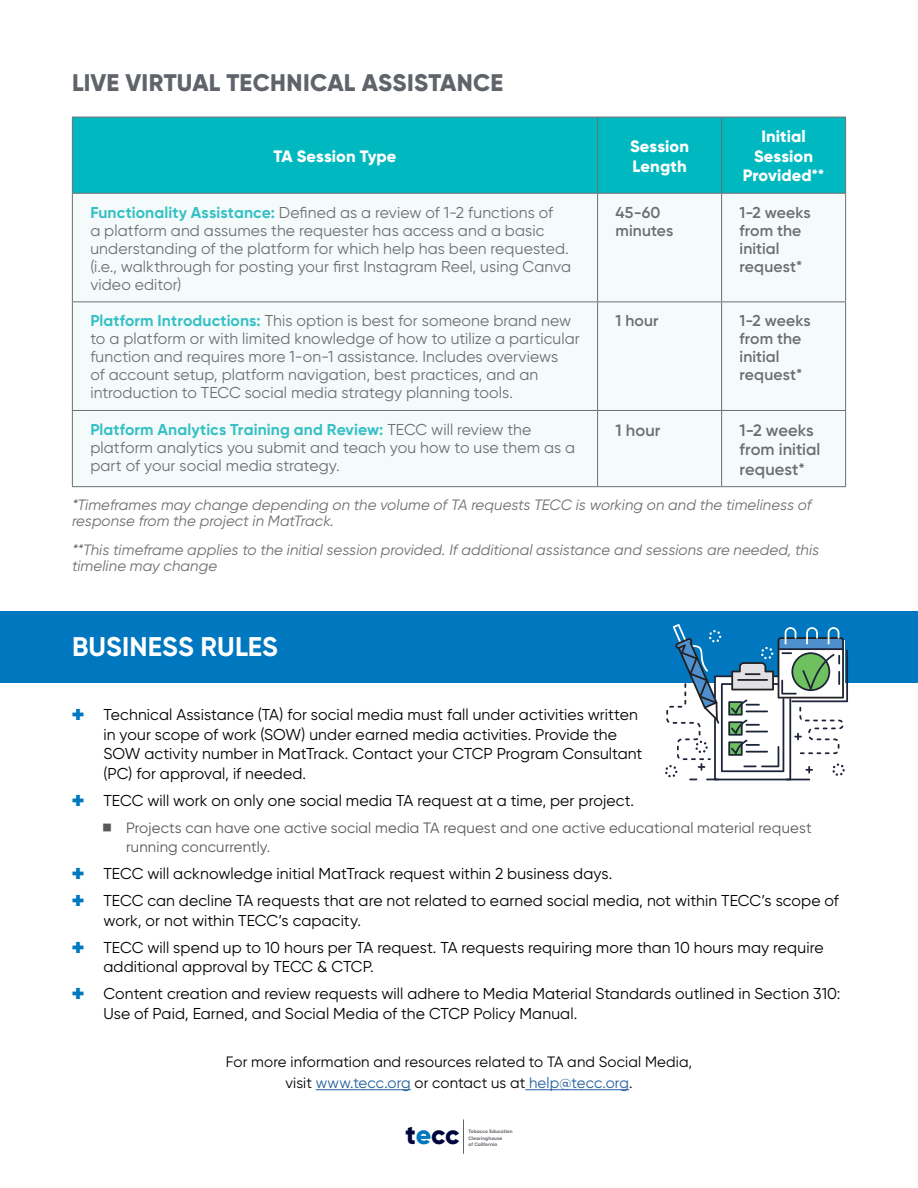
<style>
.page{position:relative;width:918px;height:1188px;background:#fff}
.page>*{position:absolute;margin:0;border:0;box-sizing:border-box;transform-origin:0 0}
.t1{font:700 27px "Gilroy";letter-spacing:.005em;color:#fff}
.t2{font:800 26.85px "Gilroy";color:#00053e}
.t3{font:800 24px "Gilroy";letter-spacing:.01em;color:#5f636a}
.Table_header{font:800 16.5px/19.5px "Gilroy";letter-spacing:.005em;color:#fff}
.Table_text{font:600 16.5px/19.5px "Gilroy";letter-spacing:.005em;color:#6d6e71}
.t4{font:15.75px/19.5px "Gilroy";letter-spacing:.005em;color:#000}
.Table_2-__Gray{font:15.75px/18px "Gilroy";letter-spacing:.005em;color:#6d6e71}
.Table_text-2{font:600 15.75px/18px "Gilroy";letter-spacing:.005em;color:#6d6e71}
.P_1st{font:italic 15px/16.5px "Gilroy";letter-spacing:.005em;color:#6d6e71}
.t5{font:15px/19.5px "Gilroy";letter-spacing:.01em;color:#58595b}
.L1_Numbered{font:15px/21px "Gilroy";letter-spacing:.005em;color:#000;text-align:center}
.t6{font:700 4.95px/6.3px "Gilroy";letter-spacing:.01em;color:#5f636a}
.s1{font-weight:700;color:#36c0c6}
.s2{color:#0077be}
.s3{color:#215e9e}
</style>
<div class="page">
<div style="left:0;top:611px;width:918px;height:72px;background:#0077be"></div>
<hr style="left:463px;top:1119px;width:1px;height:35px;background:#5f636a">
<svg style="left:665px;top:624px;width:183px;height:156px"></svg>
<hr style="left:316px;top:1089px;width:95px;height:1px;background:#215e9e">
<hr style="left:525px;top:1089px;width:104px;height:1px;background:#215e9e">
<div style="left:73px;top:118px;width:772px;height:75px;background:#00b9c0"></div>
<div style="left:73px;top:194px;width:772px;height:292px;background:#f5fbfa"></div>
<hr style="left:72px;top:117px;width:526px;height:1px;background:#6d6e71">
<hr style="left:72px;top:117px;width:1px;height:76px;background:#6d6e71">
<hr style="left:598px;top:117px;width:124px;height:1px;background:#6d6e71">
<hr style="left:597px;top:117px;width:1px;height:76px;background:#6d6e71">
<hr style="left:722px;top:117px;width:124px;height:1px;background:#6d6e71">
<hr style="left:721px;top:117px;width:1px;height:76px;background:#6d6e71">
<hr style="left:845px;top:117px;width:1px;height:76px;background:#6d6e71">
<hr style="left:72px;top:193px;width:526px;height:1px;background:#6d6e71">
<hr style="left:72px;top:194px;width:1px;height:107px;background:#6d6e71">
<hr style="left:598px;top:193px;width:124px;height:1px;background:#6d6e71">
<hr style="left:597px;top:194px;width:1px;height:107px;background:#6d6e71">
<hr style="left:722px;top:193px;width:124px;height:1px;background:#6d6e71">
<hr style="left:721px;top:194px;width:1px;height:107px;background:#6d6e71">
<hr style="left:845px;top:194px;width:1px;height:107px;background:#6d6e71">
<hr style="left:72px;top:301px;width:526px;height:1px;background:#6d6e71">
<hr style="left:72px;top:302px;width:1px;height:108px;background:#6d6e71">
<hr style="left:598px;top:301px;width:124px;height:1px;background:#6d6e71">
<hr style="left:597px;top:302px;width:1px;height:108px;background:#6d6e71">
<hr style="left:722px;top:301px;width:124px;height:1px;background:#6d6e71">
<hr style="left:721px;top:302px;width:1px;height:108px;background:#6d6e71">
<hr style="left:845px;top:302px;width:1px;height:108px;background:#6d6e71">
<hr style="left:72px;top:410px;width:526px;height:1px;background:#6d6e71">
<hr style="left:72px;top:411px;width:1px;height:75px;background:#6d6e71">
<hr style="left:598px;top:410px;width:124px;height:1px;background:#6d6e71">
<hr style="left:597px;top:411px;width:1px;height:75px;background:#6d6e71">
<hr style="left:722px;top:410px;width:124px;height:1px;background:#6d6e71">
<hr style="left:721px;top:411px;width:1px;height:75px;background:#6d6e71">
<hr style="left:845px;top:411px;width:1px;height:75px;background:#6d6e71">
<hr style="left:72px;top:486px;width:526px;height:1px;background:#6d6e71">
<hr style="left:598px;top:486px;width:124px;height:1px;background:#6d6e71">
<hr style="left:722px;top:486px;width:124px;height:1px;background:#6d6e71">
<h1 class="t3" style="left:72px;top:68px;width:433px">LIVE VIRTUAL TECHNICAL ASSISTANCE</h1>
<p class="Table_header" style="left:273px;top:146px;width:125px">TA Session Type</p>
<p class="Table_header" style="left:630px;top:136px;width:60px">Session<br>Length</p>
<p class="Table_header" style="left:743px;top:127px;width:83px;text-align:center">Initial<br>Session<br>Provided**</p>
<p class="Table_2-__Gray" style="left:90px;top:203px;width:482px"><span class="s1">Functionality Assistance:</span> Defined as a review of 1-2 functions of<br>a platform and assumes the requester has access and a basic understanding of the platform for which help has been requested. (i.e., walkthrough for posting your first Instagram Reel, using Canva video editor)</p>
<p class="Table_text-2" style="left:616px;top:203px;width:59px">45-60 minutes</p>
<p class="Table_text-2" style="left:740px;top:203px;width:73px">1-2 weeks from the initial request*</p>
<p class="Table_2-__Gray" style="left:90px;top:312px;width:491px"><span class="s1">Platform Introductions:</span> This option is best for someone brand new to a platform or with limited knowledge of how to utilize a particular function and requires more 1-on-1 assistance. Includes overviews<br>of account setup, platform navigation, best practices, and an introduction to TECC social media strategy planning tools.</p>
<p class="Table_text-2" style="left:616px;top:312px;width:44px">1 hour</p>
<p class="Table_text-2" style="left:740px;top:312px;width:73px">1-2 weeks from the initial request*</p>
<p class="Table_2-__Gray" style="left:90px;top:420px;width:486px"><span class="s1">Platform Analytics Training and Review:</span> TECC will review the platform analytics you submit and teach you how to use them as a part of your social media strategy.</p>
<p class="Table_text" style="left:616px;top:420px;width:46px">1 hour</p>
<p class="Table_text" style="left:740px;top:420px;width:82px">1-2 weeks from initial request*</p>
<p class="P_1st" style="left:72px;top:496px;width:741px">*Timeframes may change depending on the volume of TA requests TECC is working on and the timeliness of response from the project in MatTrack.</p>
<p class="P_1st" style="left:72px;top:541px;width:749px">**This timeframe applies to the initial session provided. If additional assistance and sessions are needed, this timeline may change</p>
<h1 class="t1" style="left:72px;top:630px;width:207px">BUSINESS RULES</h1>
<p class="t4" style="left:104px;top:705px;width:540px;text-indent:-32px"><span class="s2">✚</span> Technical Assistance (TA) for social media must fall under activities written in your scope of work (SOW) under earned media activities. Provide the SOW activity number in MatTrack. Contact your CTCP Program Consultant (PC) for approval, if needed.</p>
<p class="t4" style="left:72px;top:790px;width:564px"><span class="s2">✚</span> TECC will work on only one social media TA request at a time, per project.</p>
<p class="t5" style="left:126px;top:818px;width:687px">Projects can have one active social media TA request and one active educational material request running concurrently.</p>
<p class="t4" style="left:72px;top:864px;width:542px"><span class="s2">✚</span> TECC will acknowledge initial MatTrack request within 2 business days.</p>
<p class="t4" style="left:104px;top:891px;width:737px;text-indent:-32px"><span class="s2">✚</span> TECC can decline TA requests that are not related to earned social media, not within TECC’s scope of work, or not within TECC’s capacity.</p>
<p class="t4" style="left:104px;top:937px;width:722px;text-indent:-32px"><span class="s2">✚</span> TECC will spend up to 10 hours per TA request. TA requests requiring more than 10 hours may require additional approval by TECC &amp; CTCP.</p>
<p class="t4" style="left:104px;top:984px;width:739px;text-indent:-32px"><span class="s2">✚</span> Content creation and review requests will adhere to Media Material Standards outlined in Section 310:<br>Use of Paid, Earned, and Social Media of the CTCP Policy Manual.</p>
<p class="L1_Numbered" style="left:226px;top:1051px;width:468px">For more information and resources related to TA and Social Media, visit <span class="s3">www.tecc.org</span> or contact us at <span class="s3">help@tecc.org</span>.</p>
<p class="t2" style="left:406px;top:1118px;width:55px">t<span class="s2">e</span>cc</p>
<p class="t6" style="left:468px;top:1128px;width:46px">Tobacco Education<br>Clearinghouse<br>of California</p>
</div>
